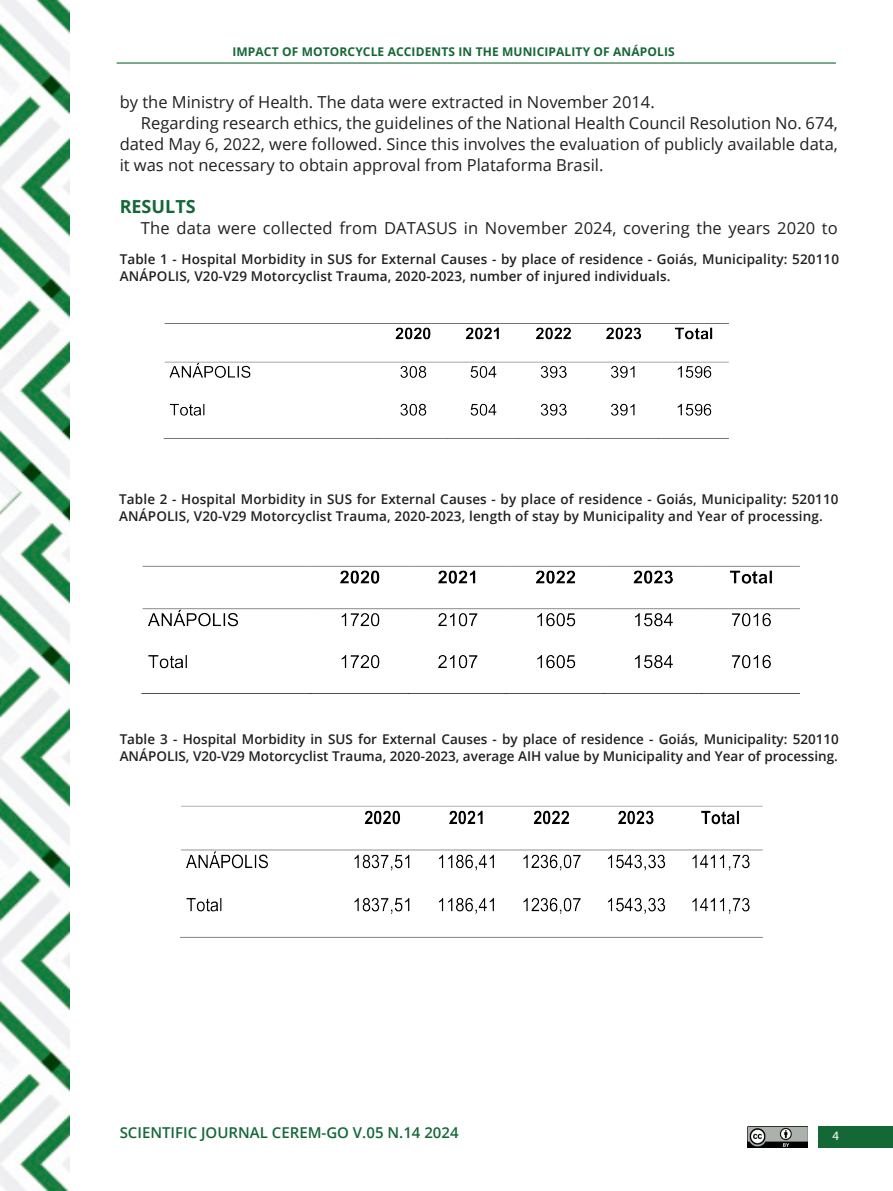
<style>
.page{position:relative;width:893px;height:1191px;background:#fff}
.page>*{position:absolute;margin:0;border:0;box-sizing:border-box;transform-origin:0 0}
.t1{font:700 18px "Open Sans";color:#146838}
.t2{font:18px "Myriad Arabic";color:#fff}
.t3{font:16.5px/21px "Open Sans";color:#231f20;text-align:justify}
.t4{font:600 15px "Open Sans";color:#146838}
.t5{font:600 13.5px/16.2px "Open Sans";letter-spacing:.01em;color:#231f20}
.t6{font:700 12px "Open Sans";letter-spacing:.01em;color:#146836}
</style>
<div class="page">
<div style="left:818px;top:1126px;width:75px;height:21px;background:#146836"></div>
<img style="left:0;top:0;width:69px;height:1191px">
<img style="left:747px;top:1126px;width:60px;height:21px">
<hr style="left:117px;top:62px;width:719px;height:2px;background:#146836">
<img style="left:141px;top:565px;width:659px;height:129px">
<img style="left:180px;top:805px;width:583px;height:133px">
<img style="left:163px;top:323px;width:566px;height:116px">
<p class="t6" style="left:232px;top:43px;width:444px">IMPACT OF MOTORCYCLE ACCIDENTS IN THE MUNICIPALITY OF ANÁPOLIS</p>
<p class="t3" style="left:120px;top:91px;width:537px">by the Ministry of Health. The data were extracted in November 2014.</p>
<p class="t3" style="left:120px;top:112px;width:720px;text-indent:21px">Regarding research ethics, the guidelines of the National Health Council Resolution No. 674, dated May 6, 2022, were followed. Since this involves the evaluation of publicly available data, it was not necessary to obtain approval from Plataforma Brasil.</p>
<p class="t1" style="left:120px;top:194px;width:77px">RESULTS</p>
<p class="t3" style="left:141px;top:217px;width:698px">The data were collected from DATASUS in November 2024, covering the years 2020 to</p>
<p class="t5" style="left:120px;top:251px;width:721px">Table 1 - Hospital Morbidity in SUS for External Causes - by place of residence - Goiás, Municipality: 520110<br>ANÁPOLIS, V20-V29 Motorcyclist Trauma, 2020-2023, number of injured individuals.</p>
<p class="t5" style="left:119px;top:491px;width:721px">Table 2 - Hospital Morbidity in SUS for External Causes - by place of residence - Goiás, Municipality: 520110<br>ANÁPOLIS, V20-V29 Motorcyclist Trauma, 2020-2023, length of stay by Municipality and Year of processing.</p>
<p class="t5" style="left:120px;top:731px;width:721px">Table 3 - Hospital Morbidity in SUS for External Causes - by place of residence - Goiás, Municipality: 520110<br>ANÁPOLIS, V20-V29 Motorcyclist Trauma, 2020-2023, average AIH value by Municipality and Year of processing.</p>
<p class="t4" style="left:120px;top:1122px;width:340px">SCIENTIFIC JOURNAL CEREM-GO V.05 N.14 2024</p>
<h1 class="t2" style="left:832px;top:1123px;width:8px">4</h1>
</div>
